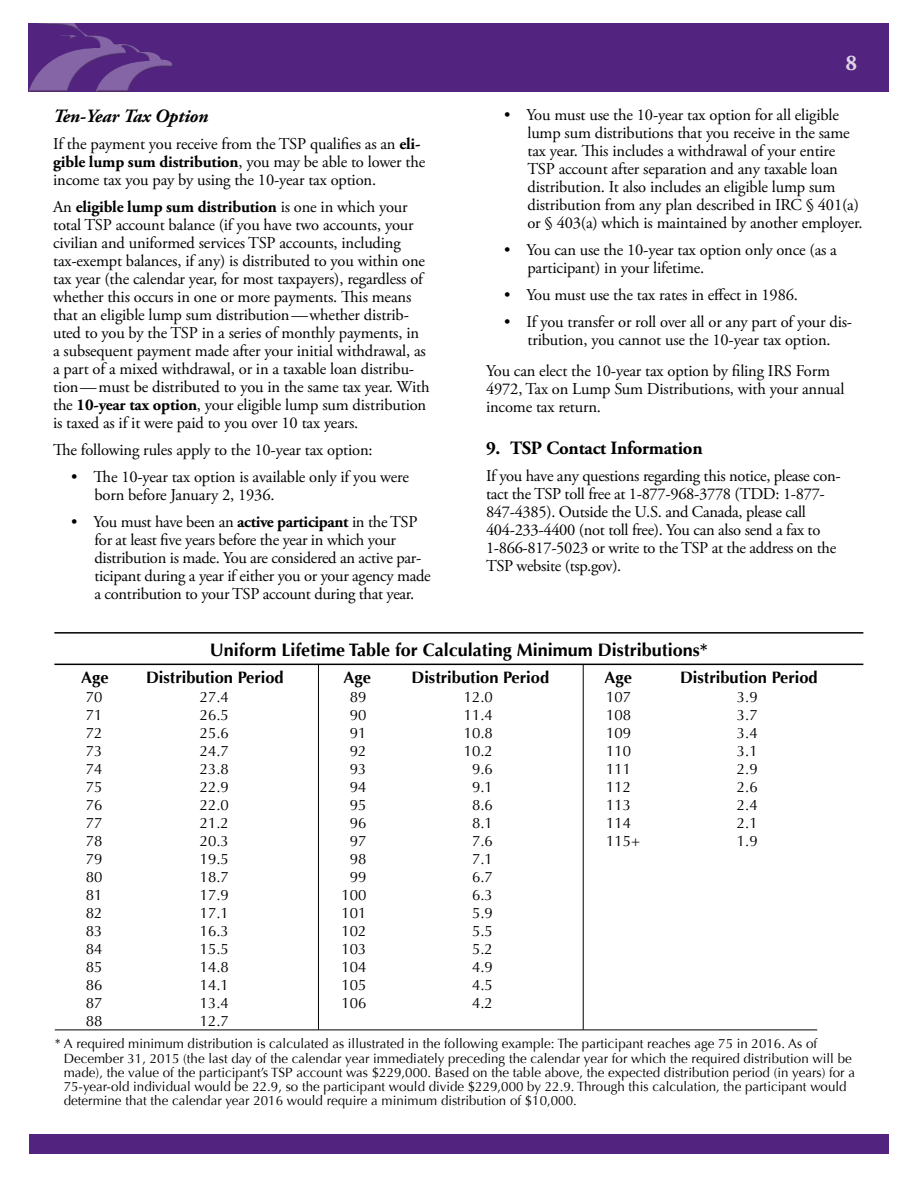
<style>
.page{position:relative;width:918px;height:1188px;background:#fff}
.page>*{position:absolute;margin:0;border:0;box-sizing:border-box;transform-origin:0 0}
.t1{font:700 22.5px "Adobe Garamond Pro";color:#dcd3e5}
.t2{font:700 18.75px "Adobe Garamond Pro";letter-spacing:-.01em;color:#000}
.t3{font:italic 700 18.75px "Adobe Garamond Pro";letter-spacing:-.01em;color:#000}
.t4{font:700 18px "Optima";color:#000}
.t5{font:16.5px/18px "Adobe Garamond Pro";letter-spacing:-.01em;color:#000}
.t6{font:700 16.5px "Optima";color:#000}
.t7{font:15px "Optima";color:#000}
.t8{font:13.35px/14.2px "Optima";color:#000}
.s1{font-weight:700}
</style>
<div class="page">
<div style="left:29px;top:1134px;width:859px;height:20px;background:#52247f"></div>
<div style="left:29px;top:23px;width:860px;height:68px;background:#52247f"></div>
<div style="left:27px;top:23px;width:148px;height:69px;background:#000;opacity:.75"></div>
<hr style="left:583px;top:664px;width:1px;height:366px;background:#000">
<hr style="left:318px;top:664px;width:1px;height:366px;background:#000">
<hr style="left:54px;top:632px;width:809px;height:2px;background:#000">
<hr style="left:54px;top:664px;width:809px;height:1px;background:#000">
<hr style="left:55px;top:1030px;width:762px;height:1px;background:#000">
<p class="t3" style="left:53px;top:105px;width:157px">Ten-Year Tax Option</p>
<p class="t5" style="left:53px;top:135px;width:374px">If the payment you receive from the TSP qualifies as an <span class="s1">eli&shy;gible lump sum distribution</span>, you may be able to lower the income tax you pay by using the 10-year tax option.</p>
<p class="t5" style="left:53px;top:198px;width:378px">An <span class="s1">eligible lump sum distribution</span> is one in which your total TSP account balance (if you have two accounts, your civilian and uniformed services TSP accounts, including tax-exempt balances, if any) is distributed to you within one tax year (the calendar year, for most taxpayers), regardless of whether this occurs in one or more payments. This means that an eligible lump sum distribution—whether distrib&shy;uted to you by the TSP in a series of monthly payments, in a subsequent payment made after your initial withdrawal, as a part of a mixed withdrawal, or in a taxable loan distribu&shy;tion—must be distributed to you in the same tax year. With the <span class="s1">10-year tax option</span>, your eligible lump sum distribution is taxed as if it were paid to you over 10 tax years.</p>
<p class="t5" style="left:53px;top:441px;width:321px">The following rules apply to the 10-year tax option:</p>
<p class="t5" style="left:95px;top:468px;width:316px;text-indent:-23px">• The 10-year tax option is available only if you were born before January 2, 1936.</p>
<p class="t5" style="left:95px;top:513px;width:338px;text-indent:-23px">• You must have been an <span class="s1">active participant</span> in the TSP for at least five years before the year in which your distribution is made. You are considered an active par&shy;ticipant during a year if either you or your agency made a contribution to your TSP account during that year.</p>
<h1 class="t1" style="left:846px;top:50px;width:13px">8</h1>
<p class="t5" style="left:527px;top:106px;width:337px;text-indent:-23px">• You must use the 10-year tax option for all eligible lump sum distributions that you receive in the same tax year. This includes a withdrawal of your entire TSP account after separation and any taxable loan distribution. It also includes an eligible lump sum distribution from any plan described in IRC § 401(a) or § 403(a) which is maintained by another employer.</p>
<p class="t5" style="left:527px;top:241px;width:311px;text-indent:-23px">• You can use the 10-year tax option only once (as a participant) in your lifetime.</p>
<p class="t5" style="left:504px;top:286px;width:295px">• You must use the tax rates in effect in 1986.</p>
<p class="t5" style="left:504px;top:313px;width:350px;text-align:center">• If you transfer or roll over all or any part of your dis&shy;tribution, you cannot use the 10-year tax option.</p>
<p class="t5" style="left:486px;top:363px;width:360px">You can elect the 10-year tax option by filing IRS Form<br>4972, Tax on Lump Sum Distributions, with your annual income tax return.</p>
<p class="t2" style="left:486px;top:438px;width:218px">9. TSP Contact Information</p>
<p class="t5" style="left:486px;top:468px;width:356px">If you have any questions regarding this notice, please con&shy;tact the TSP toll free at 1-877-968-3778 (TDD: 1-877- 847-4385). Outside the U.S. and Canada, please call 404-233-4400 (not toll free). You can also send a fax to 1-866-817-5023 or write to the TSP at the address on the TSP website (tsp.gov).</p>
<p class="t4" style="left:210px;top:640px;width:500px">Uniform Lifetime Table for Calculating Minimum Distributions*</p>
<p class="t6" style="left:81px;top:668px;width:29px">Age</p>
<p class="t6" style="left:146px;top:668px;width:139px">Distribution Period</p>
<p class="t6" style="left:344px;top:668px;width:29px">Age</p>
<p class="t6" style="left:412px;top:668px;width:139px">Distribution Period</p>
<p class="t6" style="left:605px;top:668px;width:29px">Age</p>
<p class="t6" style="left:680px;top:668px;width:139px">Distribution Period</p>
<p class="t7" style="left:86px;top:688px;width:18px">70</p>
<p class="t7" style="left:200px;top:688px;width:31px">27.4</p>
<p class="t7" style="left:86px;top:706px;width:18px">71</p>
<p class="t7" style="left:200px;top:706px;width:31px">26.5</p>
<p class="t7" style="left:86px;top:724px;width:18px">72</p>
<p class="t7" style="left:200px;top:724px;width:31px">25.6</p>
<p class="t7" style="left:86px;top:742px;width:18px">73</p>
<p class="t7" style="left:200px;top:742px;width:31px">24.7</p>
<p class="t7" style="left:86px;top:760px;width:18px">74</p>
<p class="t7" style="left:200px;top:760px;width:31px">23.8</p>
<p class="t7" style="left:86px;top:778px;width:18px">75</p>
<p class="t7" style="left:200px;top:778px;width:31px">22.9</p>
<p class="t7" style="left:86px;top:796px;width:18px">76</p>
<p class="t7" style="left:200px;top:796px;width:31px">22.0</p>
<p class="t7" style="left:86px;top:814px;width:18px">77</p>
<p class="t7" style="left:200px;top:814px;width:31px">21.2</p>
<p class="t7" style="left:86px;top:832px;width:18px">78</p>
<p class="t7" style="left:200px;top:832px;width:31px">20.3</p>
<p class="t7" style="left:86px;top:850px;width:18px">79</p>
<p class="t7" style="left:200px;top:850px;width:31px">19.5</p>
<p class="t7" style="left:86px;top:868px;width:18px">80</p>
<p class="t7" style="left:200px;top:868px;width:31px">18.7</p>
<p class="t7" style="left:86px;top:886px;width:18px">81</p>
<p class="t7" style="left:200px;top:886px;width:31px">17.9</p>
<p class="t7" style="left:86px;top:904px;width:18px">82</p>
<p class="t7" style="left:200px;top:904px;width:31px">17.1</p>
<p class="t7" style="left:86px;top:922px;width:18px">83</p>
<p class="t7" style="left:200px;top:922px;width:31px">16.3</p>
<p class="t7" style="left:86px;top:940px;width:18px">84</p>
<p class="t7" style="left:200px;top:940px;width:31px">15.5</p>
<p class="t7" style="left:86px;top:958px;width:18px">85</p>
<p class="t7" style="left:200px;top:958px;width:31px">14.8</p>
<p class="t7" style="left:86px;top:976px;width:18px">86</p>
<p class="t7" style="left:200px;top:976px;width:31px">14.1</p>
<p class="t7" style="left:86px;top:994px;width:18px">87</p>
<p class="t7" style="left:200px;top:994px;width:31px">13.4</p>
<p class="t7" style="left:86px;top:1012px;width:18px">88</p>
<p class="t7" style="left:200px;top:1012px;width:31px">12.7</p>
<p class="t7" style="left:350px;top:688px;width:18px">89</p>
<p class="t7" style="left:464px;top:688px;width:31px">12.0</p>
<p class="t7" style="left:350px;top:706px;width:18px">90</p>
<p class="t7" style="left:464px;top:706px;width:31px">11.4</p>
<p class="t7" style="left:350px;top:724px;width:18px">91</p>
<p class="t7" style="left:464px;top:724px;width:31px">10.8</p>
<p class="t7" style="left:350px;top:742px;width:18px">92</p>
<p class="t7" style="left:464px;top:742px;width:31px">10.2</p>
<p class="t7" style="left:350px;top:760px;width:18px">93</p>
<p class="t7" style="left:472px;top:760px;width:22px">9.6</p>
<p class="t7" style="left:350px;top:778px;width:18px">94</p>
<p class="t7" style="left:472px;top:778px;width:22px">9.1</p>
<p class="t7" style="left:350px;top:796px;width:18px">95</p>
<p class="t7" style="left:472px;top:796px;width:22px">8.6</p>
<p class="t7" style="left:350px;top:814px;width:18px">96</p>
<p class="t7" style="left:472px;top:814px;width:22px">8.1</p>
<p class="t7" style="left:350px;top:832px;width:18px">97</p>
<p class="t7" style="left:472px;top:832px;width:22px">7.6</p>
<p class="t7" style="left:350px;top:850px;width:18px">98</p>
<p class="t7" style="left:472px;top:850px;width:22px">7.1</p>
<p class="t7" style="left:350px;top:868px;width:18px">99</p>
<p class="t7" style="left:472px;top:868px;width:22px">6.7</p>
<p class="t7" style="left:341px;top:886px;width:27px">100</p>
<p class="t7" style="left:472px;top:886px;width:22px">6.3</p>
<p class="t7" style="left:341px;top:904px;width:27px">101</p>
<p class="t7" style="left:472px;top:904px;width:22px">5.9</p>
<p class="t7" style="left:341px;top:922px;width:27px">102</p>
<p class="t7" style="left:472px;top:922px;width:22px">5.5</p>
<p class="t7" style="left:341px;top:940px;width:27px">103</p>
<p class="t7" style="left:472px;top:940px;width:22px">5.2</p>
<p class="t7" style="left:341px;top:958px;width:27px">104</p>
<p class="t7" style="left:472px;top:958px;width:22px">4.9</p>
<p class="t7" style="left:341px;top:976px;width:27px">105</p>
<p class="t7" style="left:472px;top:976px;width:22px">4.5</p>
<p class="t7" style="left:341px;top:994px;width:27px">106</p>
<p class="t7" style="left:472px;top:994px;width:22px">4.2</p>
<p class="t7" style="left:606px;top:688px;width:27px">107</p>
<p class="t7" style="left:737px;top:688px;width:22px">3.9</p>
<p class="t7" style="left:606px;top:706px;width:27px">108</p>
<p class="t7" style="left:737px;top:706px;width:22px">3.7</p>
<p class="t7" style="left:606px;top:724px;width:27px">109</p>
<p class="t7" style="left:737px;top:724px;width:22px">3.4</p>
<p class="t7" style="left:606px;top:742px;width:27px">110</p>
<p class="t7" style="left:737px;top:742px;width:22px">3.1</p>
<p class="t7" style="left:606px;top:760px;width:27px">111</p>
<p class="t7" style="left:737px;top:760px;width:22px">2.9</p>
<p class="t7" style="left:606px;top:778px;width:27px">112</p>
<p class="t7" style="left:737px;top:778px;width:22px">2.6</p>
<p class="t7" style="left:606px;top:796px;width:27px">113</p>
<p class="t7" style="left:737px;top:796px;width:22px">2.4</p>
<p class="t7" style="left:606px;top:814px;width:27px">114</p>
<p class="t7" style="left:737px;top:814px;width:22px">2.1</p>
<p class="t7" style="left:606px;top:832px;width:36px">115+</p>
<p class="t7" style="left:737px;top:832px;width:22px">1.9</p>
<p class="t8" style="left:64px;top:1037px;width:793px;text-indent:-9px">* A required minimum distribution is calculated as illustrated in the following example: The participant reaches age 75 in 2016. As of December 31, 2015 (the last day of the calendar year immediately preceding the calendar year for which the required distribution will be made), the value of the participant’s TSP account was $229,000. Based on the table above, the expected distribution period (in years) for a 75-year-old individual would be 22.9, so the participant would divide $229,000 by 22.9. Through this calculation, the participant would determine that the calendar year 2016 would require a minimum distribution of $10,000.</p>
</div>
